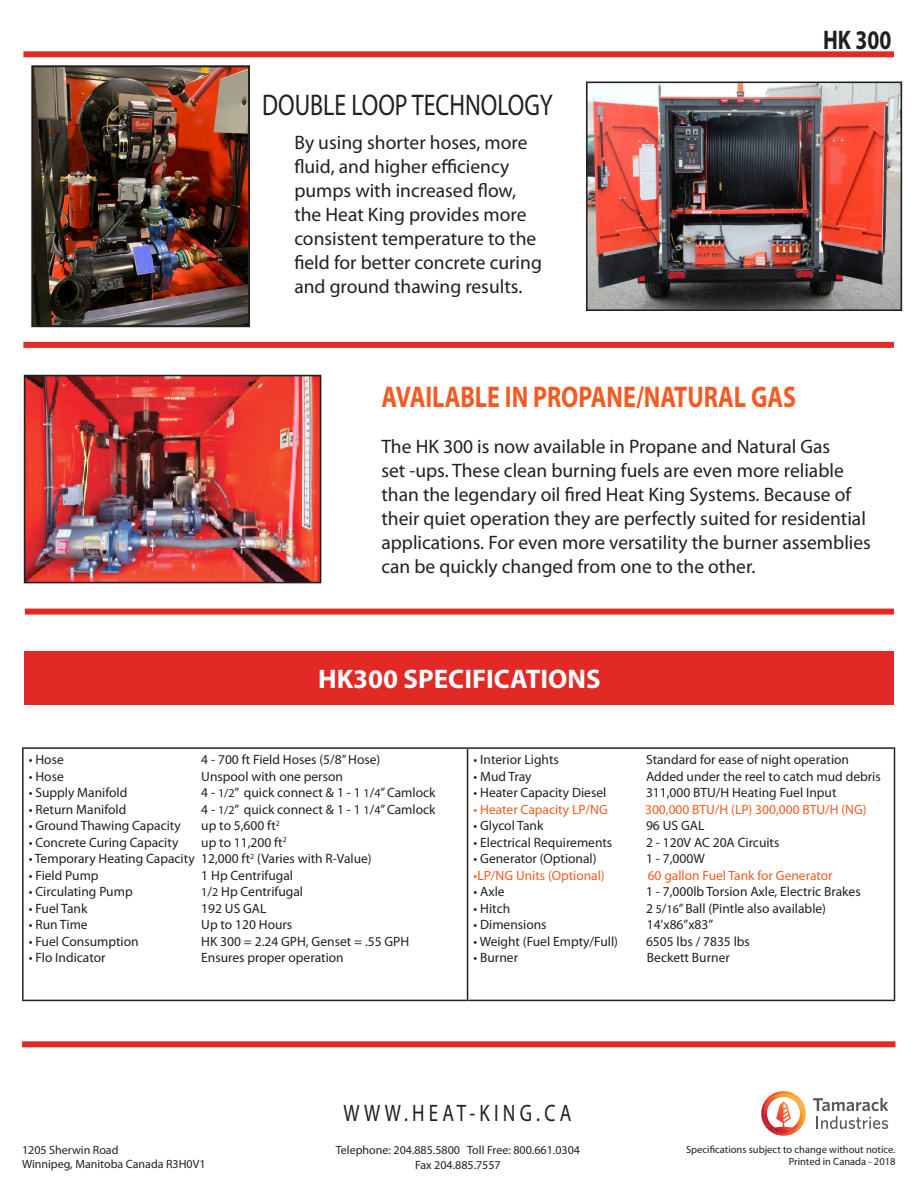
<style>
.page{position:relative;width:918px;height:1188px;background:#fff}
.page>*{position:absolute;margin:0;border:0;box-sizing:border-box;transform-origin:0 0}
.t1{font:700 30px "Myriad Pro";color:#f25b21;scale:.8 1}
.t2{font:30px "Myriad Pro";color:#231f20;scale:.8 1}
.t3{font:700 27px "Myriad Pro";color:#fff}
.t4{font:700 27px "Myriad Pro";color:#231f20;scale:.8 1}
.t5{font:23.85px "Myriad Pro";letter-spacing:.22em;color:#231f20;scale:.8 1}
.t6{font:19.5px/24px "Myriad Pro";color:#231f20}
.t7{font:13.5px "Myriad Pro";color:#231f20}
.t8{font:13.5px "Myriad Pro";color:#f25b21}
.t9{font:12px "Myriad Pro";color:#231f20}
.t10{font:10.5px "Myriad Pro";color:#231f20}
.s1{font-size:12px}
</style>
<div class="page">
<div style="left:25px;top:651px;width:869px;height:54px;background:#e22925"></div>
<svg style="left:761px;top:1091px;width:45px;height:45px"></svg>
<svg style="left:813px;top:1098px;width:75px;height:31px"></svg>
<img style="left:34px;top:68px;width:213px;height:256px">
<div style="left:31px;top:65px;width:219px;height:262px;border:2px solid #231f20"></div>
<div style="left:23px;top:51px;width:871px;height:6px;background:#e22925"></div>
<div style="left:23px;top:342px;width:871px;height:6px;background:#e22925"></div>
<div style="left:22px;top:1041px;width:873px;height:6px;background:#e22925"></div>
<div style="left:25px;top:609px;width:869px;height:6px;background:#e22925"></div>
<img style="left:589px;top:85px;width:310px;height:223px">
<div style="left:586px;top:82px;width:316px;height:229px;border:2px solid #231f20"></div>
<img style="left:27px;top:378px;width:291px;height:202px">
<div style="left:24px;top:375px;width:297px;height:208px;border:2px solid #231f20"></div>
<hr style="left:22px;top:747px;width:446px;height:2px;background:#231f20">
<hr style="left:22px;top:749px;width:2px;height:251px;background:#231f20">
<hr style="left:468px;top:747px;width:427px;height:2px;background:#231f20">
<hr style="left:467px;top:749px;width:1px;height:251px;background:#231f20">
<hr style="left:894px;top:749px;width:1px;height:251px;background:#231f20">
<hr style="left:22px;top:1000px;width:446px;height:1px;background:#231f20">
<hr style="left:468px;top:1000px;width:427px;height:1px;background:#231f20">
<p class="t2" style="left:262px;top:86px;width:365px">DOUBLE LOOP TECHNOLOGY</p>
<p class="t6" style="left:294px;top:130px;width:249px">By using shorter hoses, more fluid, and higher efficiency pumps with increased flow, the Heat King provides more consistent temperature to the field for better concrete curing and ground thawing results.</p>
<p class="t4" style="left:823px;top:22px;width:87px">HK 300</p>
<p class="t1" style="left:381px;top:378px;width:520px">AVAILABLE IN PROPANE/NATURAL GAS</p>
<p class="t6" style="left:381px;top:434px;width:491px">The HK 300 is now available in Propane and Natural Gas<br>set -ups. These clean burning fuels are even more reliable than the legendary oil fired Heat King Systems. Because of their quiet operation they are perfectly suited for residential applications. For even more versatility the burner assemblies can be quickly changed from one to the other.</p>
<p class="t3" style="left:318px;top:661px;width:284px">HK300 SPECIFICATIONS</p>
<p class="t7" style="left:29px;top:751px;width:36px">• Hose</p>
<p class="t7" style="left:201px;top:751px;width:181px">4 - 700 ft Field Hoses (5/8” Hose)</p>
<p class="t7" style="left:29px;top:768px;width:36px">• Hose</p>
<p class="t7" style="left:201px;top:768px;width:143px">Unspool with one person</p>
<p class="t7" style="left:29px;top:784px;width:100px">• Supply Manifold</p>
<p class="t7" style="left:201px;top:784px;width:236px">4 - <span class="s1">1/2</span>” quick connect &amp; 1 - 1 <span class="s1">1</span>/<span class="s1">4</span>” Camlock</p>
<p class="t7" style="left:29px;top:801px;width:99px">• Return Manifold</p>
<p class="t7" style="left:201px;top:801px;width:236px">4 - <span class="s1">1/2</span>” quick connect &amp; 1 - 1 <span class="s1">1</span>/<span class="s1">4</span>” Camlock</p>
<p class="t7" style="left:29px;top:817px;width:154px">• Ground Thawing Capacity</p>
<p class="t7" style="left:201px;top:817px;width:80px">up to 5,600 ft<sup>2</sup></p>
<p class="t7" style="left:29px;top:834px;width:151px">• Concrete Curing Capacity</p>
<p class="t7" style="left:201px;top:834px;width:87px">up to 11,200 ft<sup>2</sup></p>
<p class="t7" style="left:29px;top:850px;width:344px">• Temporary Heating Capacity 12,000 ft<sup>2</sup> (Varies with R-Value)</p>
<p class="t7" style="left:29px;top:867px;width:71px">• Field Pump</p>
<p class="t7" style="left:201px;top:867px;width:93px">1 Hp Centrifugal</p>
<p class="t7" style="left:29px;top:883px;width:105px">• Circulating Pump</p>
<p class="t7" style="left:201px;top:883px;width:103px"><span class="s1">1</span>/<span class="s1">2</span> Hp Centrifugal</p>
<p class="t7" style="left:29px;top:900px;width:60px">• Fuel Tank</p>
<p class="t7" style="left:201px;top:900px;width:67px">192 US GAL</p>
<p class="t7" style="left:29px;top:916px;width:60px">• Run Time</p>
<p class="t7" style="left:201px;top:916px;width:92px">Up to 120 Hours</p>
<p class="t7" style="left:29px;top:933px;width:111px">• Fuel Consumption</p>
<p class="t7" style="left:201px;top:933px;width:209px">HK 300 = 2.24 GPH, Genset = .55 GPH</p>
<p class="t7" style="left:29px;top:949px;width:78px">• Flo Indicator</p>
<p class="t7" style="left:201px;top:949px;width:144px">Ensures proper operation</p>
<p class="t7" style="left:474px;top:751px;width:87px">• Interior Lights</p>
<p class="t7" style="left:646px;top:751px;width:205px">Standard for ease of night operation</p>
<p class="t7" style="left:474px;top:768px;width:60px">• Mud Tray</p>
<p class="t7" style="left:646px;top:768px;width:236px">Added under the reel to catch mud debris</p>
<p class="t7" style="left:474px;top:784px;width:134px">• Heater Capacity Diesel</p>
<p class="t7" style="left:646px;top:784px;width:192px">311,000 BTU/H Heating Fuel Input</p>
<p class="t8" style="left:474px;top:801px;width:136px">• Heater Capacity LP/NG</p>
<p class="t8" style="left:645px;top:801px;width:223px">300,000 BTU/H (LP) 300,000 BTU/H (NG)</p>
<p class="t7" style="left:474px;top:817px;width:71px">• Glycol Tank</p>
<p class="t7" style="left:646px;top:817px;width:60px">96 US GAL</p>
<p class="t7" style="left:474px;top:834px;width:140px">• Electrical Requirements</p>
<p class="t7" style="left:646px;top:834px;width:135px">2 - 120V AC 20A Circuits</p>
<p class="t7" style="left:474px;top:850px;width:125px">• Generator (Optional)</p>
<p class="t7" style="left:646px;top:850px;width:60px">1 - 7,000W</p>
<p class="t8" style="left:474px;top:867px;width:133px">•LP/NG Units (Optional)</p>
<p class="t8" style="left:648px;top:867px;width:187px">60 gallon Fuel Tank for Generator</p>
<p class="t7" style="left:474px;top:883px;width:33px">• Axle</p>
<p class="t7" style="left:646px;top:883px;width:216px">1 - 7,000lb Torsion Axle, Electric Brakes</p>
<p class="t7" style="left:474px;top:900px;width:38px">• Hitch</p>
<p class="t7" style="left:646px;top:900px;width:182px">2 <span class="s1">5</span>/<span class="s1">16</span>” Ball (Pintle also available)</p>
<p class="t7" style="left:474px;top:916px;width:75px">• Dimensions</p>
<p class="t7" style="left:647px;top:916px;width:68px">14’x86”x83”</p>
<p class="t7" style="left:474px;top:933px;width:146px">• Weight (Fuel Empty/Full)</p>
<p class="t7" style="left:646px;top:933px;width:105px">6505 lbs / 7835 lbs</p>
<p class="t7" style="left:474px;top:949px;width:46px">• Burner</p>
<p class="t7" style="left:647px;top:949px;width:84px">Beckett Burner</p>
<p class="t9" style="left:22px;top:1143px;width:98px">1205 Sherwin Road</p>
<p class="t9" style="left:22px;top:1157px;width:185px">Winnipeg, Manitoba Canada R3H0V1</p>
<p class="t5" style="left:343px;top:1098px;width:287px">WWW.HEAT-KING.CA</p>
<p class="t9" style="left:336px;top:1143px;width:246px">Telephone: 204.885.5800 Toll Free: 800.661.0304</p>
<p class="t9" style="left:415px;top:1157px;width:87px">Fax 204.885.7557</p>
<p class="t10" style="left:686px;top:1143px;width:211px">Specifications subject to change without notice.</p>
<p class="t10" style="left:789px;top:1155px;width:108px">Printed in Canada - 2018</p>
</div>
